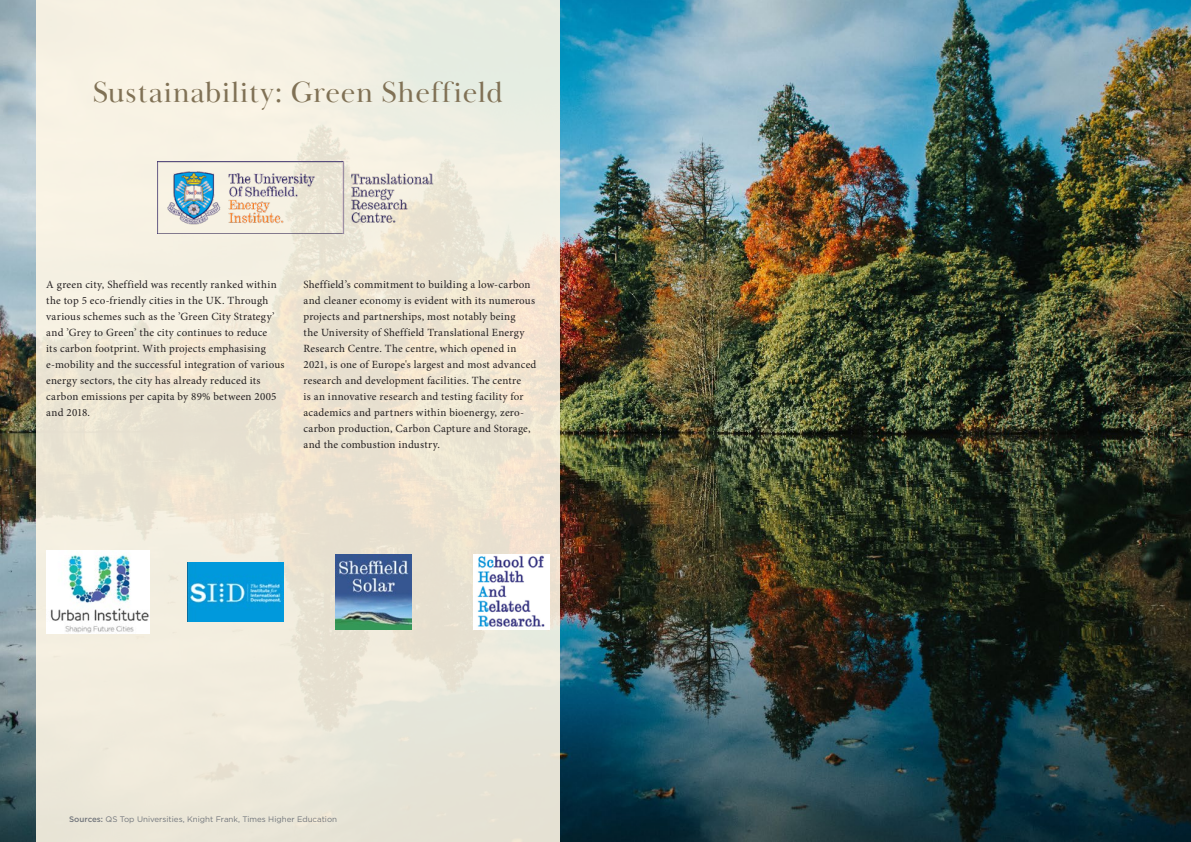
<style>
.page{position:relative;width:1191px;height:842px;background:#fff}
.page>*{position:absolute;margin:0;border:0;box-sizing:border-box;transform-origin:0 0}
.Title_mini{font:30px "Baskerville Display PT";letter-spacing:.025em;color:#807155}
.Body_Text{font:11px/16px "Minion Pro";letter-spacing:.02em;color:#231f20}
.t1{font:8px "Gotham";color:#72767c}
.s1{font-weight:500}
</style>
<div class="page">
<img style="left:0;top:0;width:1191px;height:842px">
<div style="left:36px;top:0;width:523px;height:842px;background:#efeada"></div>
<img style="left:158px;top:161px;width:279px;height:73px">
<img style="left:46px;top:550px;width:103px;height:84px">
<img style="left:188px;top:562px;width:95px;height:60px">
<img style="left:336px;top:554px;width:75px;height:76px">
<img style="left:474px;top:554px;width:75px;height:76px">
<p class="Title_mini" style="left:93px;top:74px;width:412px">Sustainability: Green Sheffield</p>
<p class="Body_Text" style="left:46px;top:277px;width:240px">A green city, Sheffield was recently ranked within the top 5 eco-friendly cities in the UK. Through various schemes such as the ’Green City Strategy’ and ’Grey to Green’ the city continues to reduce<br>its carbon footprint. With projects emphasising e-mobility and the successful integration of various energy sectors, the city has already reduced its carbon emissions per capita by 89% between 2005 and 2018.</p>
<p class="Body_Text" style="left:303px;top:277px;width:234px">Sheffield’s commitment to building a low-carbon and cleaner economy is evident with its numerous projects and partnerships, most notably being<br>the University of Sheffield Translational Energy Research Centre. The centre, which opened in 2021, is one of Europe's largest and most advanced research and development facilities. The centre<br>is an innovative research and testing facility for academics and partners within bioenergy, zero&shy;carbon production, Carbon Capture and Storage, and the combustion industry.</p>
<p class="t1" style="left:69px;top:814px;width:269px"><span class="s1">Sources:</span> QS Top Universities, Knight Frank, Times Higher Education</p>
</div>
